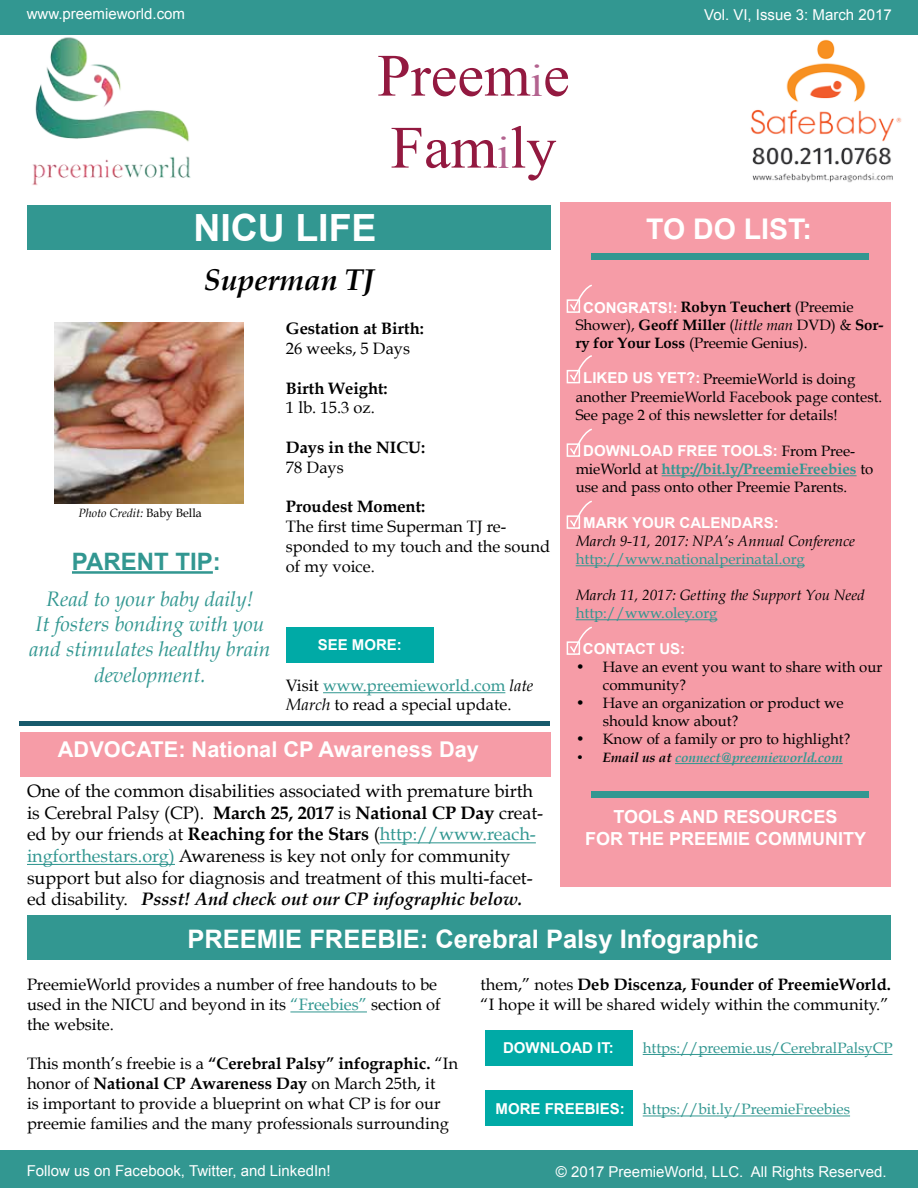
<style>
.page{position:relative;width:918px;height:1188px;background:#fff}
.page>*{position:absolute;margin:0;border:0;box-sizing:border-box;transform-origin:0 0}
.t1{font:60px/72px "Times New Roman";color:#931940}
.t2{font:700 37.5px "Arial";color:#fff}
.t3{font:italic 700 30px "Book Antiqua";color:#000}
.t4{font:700 28.5px "Arial";color:#fff}
.t5{font:700 25.5px "Arial";color:#fff}
.t6{font:700 24px "Arial";color:#329791}
.t7{font:700 21.75px "Arial";color:#fff}
.t8{font:italic 21px/25.2px "Book Antiqua";color:#329791;text-align:center}
.t9{font:18px/21.6px "Book Antiqua";color:#000}
.t10{font:700 18px/21.6px "Arial";color:#fff;text-align:center}
.t11{font:16.5px/19.8px "Book Antiqua";color:#000}
.t12{font:700 16.5px "Book Antiqua";color:#000}
.t13{font:15px/18px "Book Antiqua";color:#000}
.t14{font:15px "Arial";color:#fff}
.t15{font:15px "Book Antiqua";color:#329791}
.t16{font:700 15px "Arial";color:#fff}
.t17{font:700 15px/18px "Book Antiqua";color:#000}
.t18{font:italic 15px "Book Antiqua";color:#000}
.t19{font:italic 700 13.5px "Book Antiqua";color:#329791}
.t20{font:italic 12px "Book Antiqua";color:#000}
.s1{font-size:45px;color:#b3638f}
.s2{font-style:normal}
.s3{color:#329791}
.s4{font-style:italic}
.s5{font-weight:700}
.s6{font-weight:700;font-style:italic}
.s7{font-weight:400}
.s8{font-weight:400;font-style:italic}
.s9{font-weight:700;color:#329791}
.s10{color:#000}
.s11{font-family:"Arial";font-weight:700;color:#fff}
.s12{font-family:"Book Antiqua";font-weight:400;color:#000}
</style>
<div class="page">
<img style="left:54px;top:322px;width:190px;height:182px">
<div style="left:0;top:1150px;width:918px;height:38px;background:#329791"></div>
<div style="left:485px;top:1030px;width:148px;height:36px;background:#00aaa6"></div>
<div style="left:560px;top:203px;width:330px;height:684px;background:#f69ca7"></div>
<div style="left:20px;top:721px;width:530px;height:5px;background:#175a6c"></div>
<div style="left:27px;top:206px;width:523px;height:44px;background:#329791"></div>
<div style="left:0;top:0;width:918px;height:34px;background:#329791"></div>
<img style="left:742px;top:34px;width:165px;height:149px">
<div style="left:591px;top:253px;width:277px;height:7px;background:#329791"></div>
<div style="left:485px;top:1090px;width:148px;height:36px;background:#00aaa6"></div>
<div style="left:591px;top:792px;width:277px;height:6px;background:#329791"></div>
<div style="left:286px;top:627px;width:148px;height:36px;background:#00aaa6"></div>
<div style="left:20px;top:732px;width:531px;height:45px;background:#f69ca7"></div>
<div style="left:567px;top:299px;width:13px;height:14px;border:2px solid #fff"></div>
<svg style="left:568px;top:284px;width:24px;height:29px"></svg>
<div style="left:567px;top:370px;width:13px;height:13px;border:2px solid #fff"></div>
<svg style="left:568px;top:355px;width:24px;height:29px"></svg>
<div style="left:567px;top:443px;width:13px;height:14px;border:2px solid #fff"></div>
<svg style="left:568px;top:428px;width:24px;height:29px"></svg>
<div style="left:567px;top:515px;width:13px;height:14px;border:2px solid #fff"></div>
<svg style="left:568px;top:500px;width:24px;height:29px"></svg>
<div style="left:567px;top:641px;width:13px;height:14px;border:2px solid #fff"></div>
<svg style="left:568px;top:626px;width:24px;height:29px"></svg>
<img style="left:27px;top:34px;width:168px;height:151px">
<hr style="left:323px;top:692px;width:182px;height:1px;background:#329791">
<hr style="left:72px;top:571px;width:141px;height:3px;background:#329791">
<div style="left:27px;top:915px;width:863px;height:45px;background:#329791"></div>
<hr style="left:380px;top:842px;width:156px;height:1px;background:#329791">
<hr style="left:27px;top:864px;width:148px;height:1px;background:#329791">
<hr style="left:290px;top:1011px;width:77px;height:1px;background:#329791">
<hr style="left:643px;top:1054px;width:249px;height:1px;background:#329791">
<hr style="left:643px;top:1116px;width:207px;height:1px;background:#329791">
<hr style="left:662px;top:475px;width:195px;height:1px;background:#329791">
<hr style="left:576px;top:565px;width:229px;height:1px;background:#329791">
<hr style="left:576px;top:619px;width:141px;height:1px;background:#329791">
<hr style="left:675px;top:763px;width:168px;height:1px;background:#329791">
<p class="t14" style="left:27px;top:4px;width:160px">www.preemieworld.com</p>
<p class="t14" style="left:704px;top:5px;width:189px">Vol. VI, Issue 3: March 2017</p>
<h1 class="t1" style="left:377px;top:39px;width:194px">Preem<span class="s1">i</span>e<br>Fam<span class="s1">i</span>ly</h1>
<h2 class="t2" style="left:193px;top:203px;width:185px">NICU LIFE</h2>
<h3 class="t3" style="left:204px;top:262px;width:172px">Superman TJ</h3>
<p class="t20" style="left:79px;top:506px;width:125px">Photo Credit: <span class="s2">Baby Bella</span></p>
<h3 class="t6" style="left:72px;top:546px;width:150px">PARENT TIP:</h3>
<p class="t8" style="left:29px;top:587px;width:243px">Read to your baby daily!<br>It fosters bonding with you and stimulates healthy brain development.</p>
<p class="t12" style="left:286px;top:319px;width:139px">Gestation at Birth:</p>
<p class="t11" style="left:286px;top:338px;width:126px">26 weeks, 5 Days</p>
<p class="t12" style="left:286px;top:378px;width:103px">Birth Weight:</p>
<p class="t11" style="left:286px;top:398px;width:90px">1 lb. 15.3 oz.</p>
<p class="t12" style="left:286px;top:438px;width:141px">Days in the NICU:</p>
<p class="t11" style="left:286px;top:457px;width:59px">78 Days</p>
<p class="t12" style="left:286px;top:497px;width:141px">Proudest Moment:</p>
<p class="t11" style="left:286px;top:517px;width:266px">The first time Superman TJ re&shy;sponded to my touch and the sound of my voice.</p>
<p class="t16" style="left:318px;top:634px;width:86px">SEE MORE:</p>
<p class="t11" style="left:286px;top:675px;width:249px">Visit <span class="s3">www.preemieworld.com</span> <span class="s4">late<br>March</span> to read a special update.</p>
<h3 class="t7" style="left:58px;top:735px;width:423px">ADVOCATE: National CP Awareness Day</h3>
<p class="t9" style="left:27px;top:780px;width:518px">One of the common disabilities associated with premature birth is Cerebral Palsy (CP). <span class="s5">March 25, 2017</span> is <span class="s5">National CP Day</span> creat&shy;ed by our friends at <span class="s5">Reaching for the Stars</span> (<span class="s3">http://www.reach&shy;ingforthestars.org)</span> Awareness is key not only for community support but also for diagnosis and treatment of this multi-facet&shy;ed disability. <span class="s6">Pssst! And check out our CP infographic below.</span></p>
<h3 class="t4" style="left:646px;top:210px;width:167px">TO DO LIST:</h3>
<p class="t17" style="left:576px;top:298px;width:309px;text-indent:105px">Robyn Teuchert <span class="s7">(Preemie<br>Shower),</span> Geoff Miller <span class="s7">(</span><span class="s8">little man</span> <span class="s7">DVD) &amp;</span> Sor&shy;ry for Your Loss <span class="s7">(Preemie Genius).</span></p>
<p class="t13" style="left:576px;top:388px;width:308px">another PreemieWorld Facebook page contest.<br>See page 2 of this newsletter for details!</p>
<p class="t13" style="left:576px;top:460px;width:299px">mieWorld at <span class="s9">http://bit.ly/PreemieFreebies</span> to use and pass onto other Preemie Parents.</p>
<p class="t18" style="left:576px;top:532px;width:281px">March 9-11, 2017: NPA’s Annual Conference</p>
<p class="t15" style="left:576px;top:549px;width:231px">http://www.nationalperinatal.org</p>
<p class="t18" style="left:576px;top:586px;width:291px">March 11, 2017: Getting the Support You Need</p>
<p class="t15" style="left:576px;top:603px;width:143px">http://www.oley.org</p>
<p class="t13" style="left:603px;top:658px;width:281px;text-indent:-27px">• Have an event you want to share with our community?</p>
<p class="t13" style="left:603px;top:694px;width:243px;text-indent:-27px">• Have an organization or product we should know about?</p>
<p class="t13" style="left:576px;top:730px;width:276px">• Know of a family or pro to highlight?</p>
<p class="t19" style="left:576px;top:749px;width:268px"><span class="s10">• Email us at</span> connect@preemieworld.com</p>
<p class="t16" style="left:583px;top:298px;width:96px">CONGRATS!:</p>
<p class="t13" style="left:583px;top:370px;width:274px"><span class="s11">LIKED US YET?:</span> PreemieWorld is doing</p>
<p class="t16" style="left:583px;top:441px;width:274px">DOWNLOAD FREE TOOLS: <span class="s12">From Pree-</span></p>
<p class="t16" style="left:583px;top:513px;width:197px">MARK YOUR CALENDARS:</p>
<p class="t16" style="left:583px;top:639px;width:104px">CONTACT US:</p>
<p class="t10" style="left:585px;top:807px;width:283px">TOOLS AND RESOURCES<br>FOR THE PREEMIE COMMUNITY</p>
<h3 class="t5" style="left:188px;top:922px;width:573px">PREEMIE FREEBIE: Cerebral Palsy Infographic</h3>
<p class="t11" style="left:27px;top:975px;width:415px">PreemieWorld provides a number of free handouts to be used in the NICU and beyond in its <span class="s3">“Freebies”</span> section of the website.</p>
<p class="t11" style="left:27px;top:1054px;width:433px">This month’s freebie is a <span class="s5">“Cerebral Palsy” infographic.</span> “In honor of <span class="s5">National CP Awareness Day</span> on March 25th, it<br>is important to provide a blueprint on what CP is for our preemie families and the many professionals surrounding</p>
<p class="t11" style="left:481px;top:975px;width:412px">them,” notes <span class="s5">Deb Discenza, Founder of PreemieWorld. </span>“I hope it will be shared widely within the community.”</p>
<p class="t15" style="left:643px;top:1038px;width:251px">https://preemie.us/CerebralPalsyCP</p>
<p class="t16" style="left:503px;top:1037px;width:112px">DOWNLOAD IT:</p>
<p class="t16" style="left:496px;top:1099px;width:131px">MORE FREEBIES:</p>
<p class="t15" style="left:643px;top:1100px;width:209px">https://bit.ly/PreemieFreebies</p>
<p class="t14" style="left:27px;top:1161px;width:306px">Follow us on Facebook, Twitter, and LinkedIn!</p>
<p class="t14" style="left:556px;top:1162px;width:332px">© 2017 PreemieWorld, LLC. All Rights Reserved.</p>
</div>
